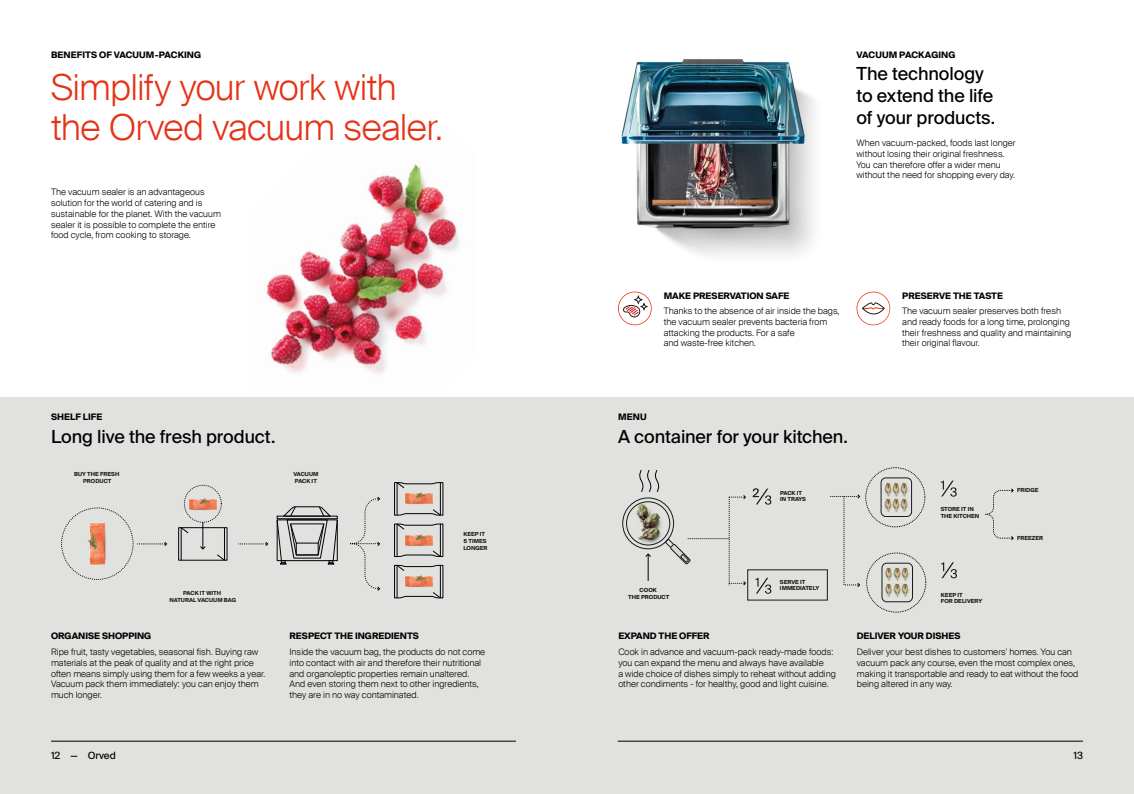
<style>
.page{position:relative;width:1134px;height:794px;background:#fff}
.page>*{position:absolute;margin:0;border:0;box-sizing:border-box;transform-origin:0 0}
.t1{font:300 36px/40px "Suisse Intl";letter-spacing:-.015em;color:#e63318}
.t2{font:18px/21.6px "Suisse Intl";letter-spacing:-.005em;color:#000}
.t3{font:10px "Suisse Intl";color:#000}
.t4{font:300 9px/10.8px "Suisse Intl";color:#000}
.t5{font:700 9px "Suisse Intl";color:#000}
.t6{font:700 5.6px/6.7px "Suisse Intl";color:#1e1e1c}
</style>
<div class="page">
<div style="left:0;top:397px;width:1134px;height:397px;background:#e1e2df"></div>
<img style="left:266px;top:164px;width:194px;height:210px">
<div style="left:61px;top:507px;width:72px;height:73px;border:1px dashed #020203;border-radius:50%"></div>
<div style="left:184px;top:485px;width:38px;height:37px;border:1px dashed #020203;border-radius:50%"></div>
<svg style="left:239px;top:542px;width:30px;height:4px"></svg>
<svg style="left:350px;top:497px;width:30px;height:94px"></svg>
<svg style="left:137px;top:542px;width:30px;height:4px"></svg>
<svg style="left:178px;top:522px;width:50px;height:39px"></svg>
<svg style="left:394px;top:523px;width:50px;height:34px"></svg>
<svg style="left:394px;top:482px;width:50px;height:34px"></svg>
<svg style="left:394px;top:564px;width:50px;height:35px"></svg>
<svg style="left:276px;top:506px;width:62px;height:59px"></svg>
<img style="left:87px;top:523px;width:19px;height:42px">
<img style="left:186px;top:496px;width:33px;height:16px">
<img style="left:402px;top:491px;width:33px;height:16px">
<img style="left:402px;top:532px;width:33px;height:16px">
<img style="left:402px;top:573px;width:33px;height:16px">
<img style="left:884px;top:482px;width:24px;height:30px">
<img style="left:885px;top:567px;width:24px;height:30px">
<svg style="left:941px;top:562px;width:16px;height:16px"></svg>
<svg style="left:941px;top:480px;width:16px;height:16px"></svg>
<svg style="left:755px;top:578px;width:16px;height:16px"></svg>
<svg style="left:753px;top:488px;width:18px;height:16px"></svg>
<div style="left:866px;top:553px;width:60px;height:59px;border:1px dashed #020203;border-radius:50%"></div>
<svg style="left:986px;top:488px;width:28px;height:52px"></svg>
<div style="left:626px;top:501px;width:44px;height:44px;border:1px solid #1e1e1c;border-radius:50%"></div>
<div style="left:882px;top:563px;width:31px;height:39px;border:1px solid #1e1e1c;border-radius:5px"></div>
<div style="left:865px;top:467px;width:60px;height:60px;border:1px dashed #020203;border-radius:50%"></div>
<div style="left:881px;top:477px;width:31px;height:40px;border:1px solid #1e1e1c;border-radius:5px"></div>
<svg style="left:831px;top:494px;width:29px;height:93px"></svg>
<svg style="left:638px;top:470px;width:108px;height:116px"></svg>
<img style="left:633px;top:502px;width:30px;height:43px">
<img style="left:621px;top:59px;width:194px;height:197px">
<svg style="left:618px;top:291px;width:34px;height:34px"></svg>
<svg style="left:856px;top:291px;width:34px;height:34px"></svg>
<hr style="left:51px;top:741px;width:465px;height:1px;background:#000">
<hr style="left:618px;top:741px;width:465px;height:1px;background:#000">
<p class="t5" style="left:51px;top:50px;width:152px">BENEFITS OF VACUUM-PACKING</p>
<h1 class="t1" style="left:51px;top:68px;width:393px">Simplify your work with the Orved vacuum sealer.</h1>
<p class="t4" style="left:51px;top:187px;width:171px">The vacuum sealer is an advantageous solution for the world of catering and is sustainable for the planet. With the vacuum sealer it is possible to complete the entire food cycle, from cooking to storage.</p>
<p class="t5" style="left:51px;top:412px;width:53px">SHELF LIFE</p>
<h2 class="t2" style="left:51px;top:425px;width:226px">Long live the fresh product.</h2>
<p class="t6" style="left:74px;top:471px;width:47px;text-align:center">BUY THE FRESH<br>PRODUCT</p>
<p class="t6" style="left:293px;top:471px;width:27px">VACUUM<br>PACK IT</p>
<p class="t6" style="left:169px;top:590px;width:68px;text-align:center">PACK IT WITH<br>NATURAL VACUUM BAG</p>
<p class="t5" style="left:51px;top:631px;width:102px">ORGANISE SHOPPING</p>
<p class="t5" style="left:289px;top:631px;width:131px">RESPECT THE INGREDIENTS</p>
<p class="t6" style="left:463px;top:531px;width:26px">KEEP IT<br>5 TIMES<br>LONGER</p>
<p class="t4" style="left:51px;top:646px;width:216px">Ripe fruit, tasty vegetables, seasonal fish. Buying raw materials at the peak of quality and at the right price often means simply using them for a few weeks a year.<br>Vacuum pack them immediately: you can enjoy them much longer.</p>
<p class="t4" style="left:289px;top:646px;width:197px">Inside the vacuum bag, the products do not come into contact with air and therefore their nutritional and organoleptic properties remain unaltered.<br>And even storing them next to other ingredients, they are in no way contaminated.</p>
<p class="t5" style="left:856px;top:50px;width:100px">VACUUM PACKAGING</p>
<h2 class="t2" style="left:856px;top:63px;width:140px">The technology to extend the life of your products.</h2>
<p class="t4" style="left:856px;top:137px;width:161px">When vacuum-packed, foods last longer without losing their original freshness.<br>You can therefore offer a wider menu without the need for shopping every day.</p>
<p class="t5" style="left:664px;top:290px;width:127px">MAKE PRESERVATION SAFE</p>
<p class="t5" style="left:902px;top:290px;width:102px">PRESERVE THE TASTE</p>
<p class="t4" style="left:664px;top:305px;width:177px">Thanks to the absence of air inside the bags, the vacuum sealer prevents bacteria from attacking the products. For a safe<br>and waste-free kitchen.</p>
<p class="t4" style="left:902px;top:305px;width:171px">The vacuum sealer preserves both fresh and ready foods for a long time, prolonging their freshness and quality and maintaining their original flavour.</p>
<p class="t5" style="left:618px;top:412px;width:30px">MENU</p>
<h2 class="t2" style="left:618px;top:425px;width:231px">A container for your kitchen.</h2>
<p class="t6" style="left:628px;top:587px;width:43px;text-align:center">COOK<br>THE PRODUCT</p>
<p class="t6" style="left:780px;top:489px;width:27px">PACK IT<br>IN TRAYS</p>
<p class="t6" style="left:780px;top:578px;width:41px">SERVE IT<br>IMMEDIATELY</p>
<p class="t6" style="left:941px;top:506px;width:40px">STORE IT IN<br>THE KITCHEN</p>
<p class="t6" style="left:941px;top:591px;width:43px">KEEP IT<br>FOR DELIVERY</p>
<p class="t5" style="left:618px;top:631px;width:93px">EXPAND THE OFFER</p>
<p class="t5" style="left:857px;top:631px;width:105px">DELIVER YOUR DISHES</p>
<p class="t6" style="left:1017px;top:487px;width:23px">FRIDGE</p>
<p class="t6" style="left:1017px;top:534px;width:28px">FREEZER</p>
<p class="t4" style="left:618px;top:646px;width:219px">Cook in advance and vacuum-pack ready-made foods: you can expand the menu and always have available<br>a wide choice of dishes simply to reheat without adding other condiments - for healthy, good and light cuisine.</p>
<p class="t4" style="left:857px;top:646px;width:223px">Deliver your best dishes to customers' homes. You can vacuum pack any course, even the most complex ones, making it transportable and ready to eat without the food being altered in any way.</p>
<p class="t3" style="left:51px;top:750px;width:66px">12 — Orved</p>
<p class="t3" style="left:1073px;top:750px;width:11px">13</p>
</div>
